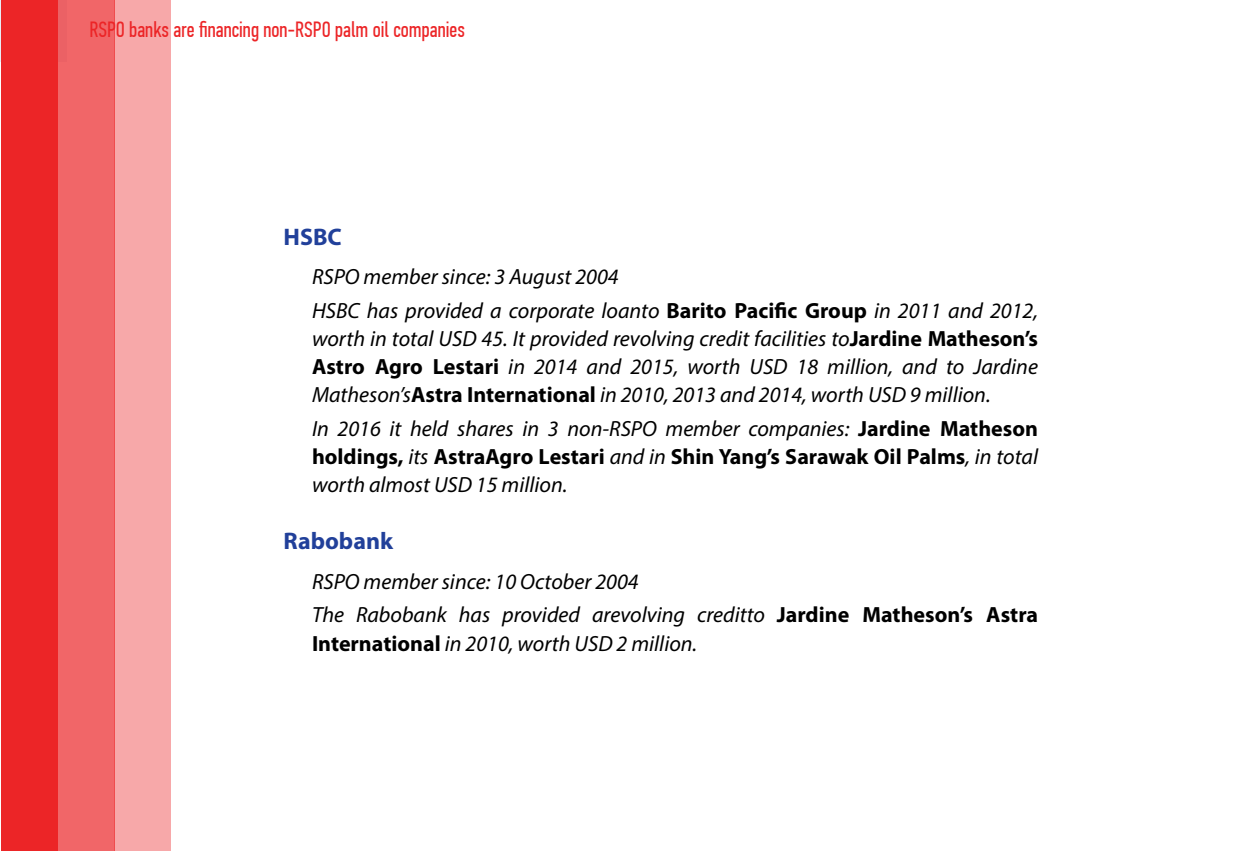
<style>
.page{position:relative;width:1248px;height:851px;background:#fff}
.page>*{position:absolute;margin:0;border:0;box-sizing:border-box;transform-origin:0 0}
.t1{font:700 24px "Myriad Pro";color:#21409a}
.t2{font:italic 22px/28px "Myriad Pro";color:#000}
.t3{font:22px "PF Din Text Comp Pro";color:#ec2527}
.s1{font-weight:700;font-style:normal}
</style>
<div class="page">
<div style="left:1px;top:0;width:57px;height:850px;background:#ec2527"></div>
<div style="left:58px;top:0;width:56px;height:850px;background:#f16668"></div>
<div style="left:114px;top:0;width:57px;height:850px;background:#f7a8a9"></div>
<p class="t3" style="left:89px;top:17px;width:377px">RSPO banks are financing non-RSPO palm oil companies</p>
<p class="t1" style="left:283px;top:223px;width:60px">HSBC</p>
<p class="t2" style="left:312px;top:260px;width:727px;line-height:33.6px">RSPO member since: 3 August 2004<br>HSBC has provided a corporate loanto <span class="s1">Barito Pacific Group</span> in 2011 and 2012,</p>
<p class="t2" style="left:312px;top:324px;width:727px;text-align:justify">worth in total USD 45. It provided revolving credit facilities to<span class="s1">Jardine Matheson’s Astro Agro Lestari</span> in 2014 and 2015, worth USD 18 million, and to Jardine Matheson’s<span class="s1">Astra International</span> in 2010, 2013 and 2014, worth USD 9 million.</p>
<p class="t2" style="left:312px;top:414px;width:727px;text-align:justify">In 2016 it held shares in 3 non-RSPO member companies: <span class="s1">Jardine Matheson holdings,</span> its <span class="s1">AstraAgro Lestari</span> and in <span class="s1">Shin Yang’s Sarawak Oil Palms</span>, in total worth almost USD 15 million.</p>
<p class="t1" style="left:283px;top:528px;width:111px">Rabobank</p>
<p class="t2" style="left:312px;top:564px;width:727px;line-height:33.6px">RSPO member since: 10 October 2004<br>The Rabobank has provided arevolving creditto <span class="s1">Jardine Matheson’s Astra</span></p>
<p class="t2" style="left:312px;top:628px;width:387px"><span class="s1">International</span> in 2010, worth USD 2 million.</p>
</div>
